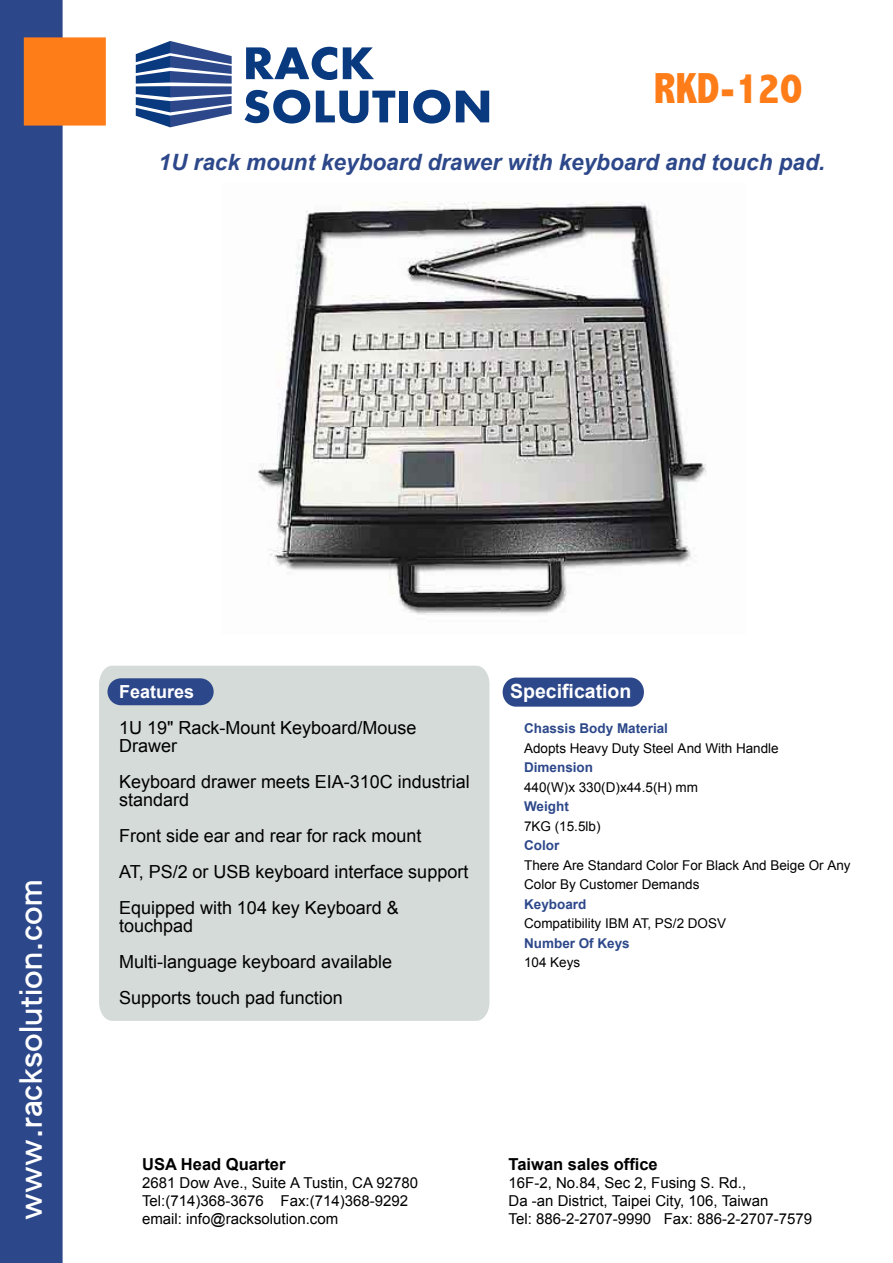
<style>
.page{position:relative;width:893px;height:1263px;background:#fff}
.page>*{position:absolute;margin:0;border:0;box-sizing:border-box;transform-origin:0 0}
.t1{font:700 47.55px/43.2px "Futura T";color:#093a80;scale:1.05 1}
.t2{font:800 condensed 43.5px "Abadi";color:#fe7d19}
.t3{font:30.9px "Li Hei Pro";color:#fff}
.t4{font:italic 700 22.5px "Arial";color:#2d488a}
.t5{font:700 19.5px "Arial";color:#fff}
.t6{font:18px/36px "Arial";color:#000}
.t7{font:700 18px "Arial";color:#fff}
.t8{font:700 16.5px "Arial";color:#000}
.t9{font:15px/18px "Arial";color:#000}
.t10{font:13.5px/19.5px "Arial";color:#000}
.t11{font:700 13.5px "Arial";color:#2d488a}
</style>
<div class="page">
<img style="left:258px;top:202px;width:449px;height:413px">
<div style="left:99px;top:666px;width:390px;height:355px;background:#d5dbd8"></div>
<svg style="left:503px;top:678px;width:141px;height:29px;background:#37508f"></svg>
<svg style="left:107px;top:678px;width:107px;height:27px;background:#38528f"></svg>
<svg style="left:136px;top:41px;width:96px;height:86px"></svg>
<div style="left:0;top:0;width:63px;height:1263px;background:#2d488a"></div>
<div style="left:24px;top:37px;width:82px;height:89px;background:#fe7d19"></div>
<h1 class="t1" style="left:243px;top:42px;width:240px">RACK<br>SOLUTION</h1>
<h2 class="t2" style="left:654px;top:63px;width:150px">RKD-120</h2>
<p class="t4" style="left:159px;top:149px;width:668px">1U rack mount keyboard drawer with keyboard and touch pad.</p>
<h3 class="t3" style="left:16px;top:1219px;width:341px;rotate:-90deg">www.racksolution.com</h3>
<p class="t7" style="left:119px;top:682px;width:77px">Features</p>
<p class="t6" style="left:119px;top:719px;width:299px;line-height:18px">1U 19" Rack-Mount Keyboard/Mouse<br>Drawer</p>
<p class="t6" style="left:119px;top:773px;width:352px;line-height:18px">Keyboard drawer meets EIA-310C industrial standard</p>
<p class="t6" style="left:119px;top:818px;width:351px">Front side ear and rear for rack mount<br>AT, PS/2 or USB keyboard interface support<br>Equipped with 104 key Keyboard &amp;</p>
<p class="t6" style="left:119px;top:908px;width:274px">touchpad<br>Multi-language keyboard available<br>Supports touch pad function</p>
<p class="t5" style="left:510px;top:681px;width:123px">Specification</p>
<p class="t11" style="left:524px;top:721px;width:145px">Chassis Body Material</p>
<p class="t10" style="left:524px;top:738px;width:256px">Adopts Heavy Duty Steel And With Handle</p>
<p class="t11" style="left:524px;top:760px;width:71px">Dimension</p>
<p class="t10" style="left:524px;top:777px;width:175px">440(W)x 330(D)x44.5(H) mm</p>
<p class="t11" style="left:524px;top:799px;width:46px">Weight</p>
<p class="t10" style="left:524px;top:816px;width:78px">7KG (15.5lb)</p>
<p class="t11" style="left:524px;top:838px;width:37px">Color</p>
<p class="t10" style="left:524px;top:855px;width:328px">There Are Standard Color For Black And Beige Or Any<br>Color By Customer Demands</p>
<p class="t11" style="left:524px;top:896px;width:64px">Keyboard</p>
<p class="t10" style="left:524px;top:914px;width:204px">Compatibility IBM AT, PS/2 DOSV</p>
<p class="t11" style="left:524px;top:935px;width:107px">Number Of Keys</p>
<p class="t10" style="left:524px;top:953px;width:58px">104 Keys</p>
<p class="t8" style="left:142px;top:1155px;width:145px">USA Head Quarter</p>
<p class="t9" style="left:142px;top:1174px;width:277px">2681 Dow Ave., Suite A Tustin, CA 92780<br>Tel:(714)368-3676 Fax:(714)368-9292 email: info@racksolution.com</p>
<p class="t8" style="left:509px;top:1155px;width:151px">Taiwan sales office</p>
<p class="t9" style="left:509px;top:1174px;width:305px">16F-2, No.84, Sec 2, Fusing S. Rd.,<br>Da -an District, Taipei City, 106, Taiwan<br>Tel: 886-2-2707-9990 Fax: 886-2-2707-7579</p>
</div>
